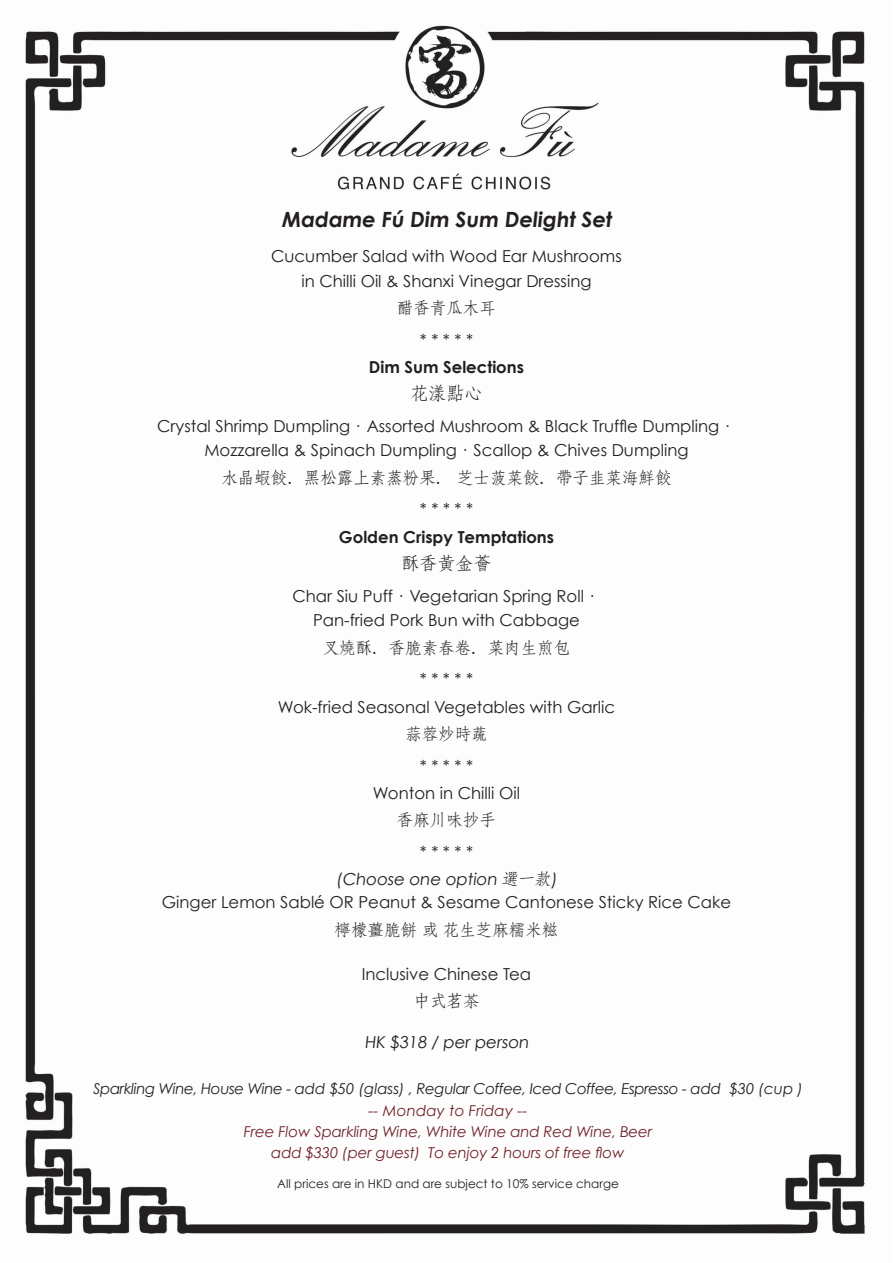
<style>
.page{position:relative;width:893px;height:1263px;background:#fff}
.page>*{position:absolute;margin:0;border:0;box-sizing:border-box;transform-origin:0 0}
.t1{font:700 21px "Century Gothic";color:#231f20}
.t2{font:18px "Adobe Fangsong Std";color:#231f20}
.t3{font:16.5px/24.3px "Century Gothic";color:#231f20;text-align:center}
.t4{font:16.5px "Adobe Fangsong Std";color:#231f20}
.t5{font:700 16.5px "Century Gothic";color:#231f20}
.t6{font:italic 15px/21.3px "Century Gothic";letter-spacing:-.01em;color:#712129;text-align:center}
.t7{font:italic 15px "Century Gothic";letter-spacing:-.025em;color:#231f20}
.t8{font:12px "Century Gothic";color:#231f20}
.s1{font-family:"Li Song Pro"}
.s2{font-family:"Adobe Fangsong Std"}
</style>
<div class="page">
<img style="left:25px;top:25px;width:840px;height:1209px">
<p class="t1" style="left:281px;top:206px;width:334px">Madame Fú Dim Sum Delight Set</p>
<p class="t3" style="left:271px;top:244px;width:352px">Cucumber Salad with Wood Ear Mushrooms in Chilli Oil &amp; Shanxi Vinegar Dressing</p>
<p class="t4" style="left:397px;top:298px;width:100px">醋香青瓜木耳</p>
<p class="t3" style="left:420px;top:327px;width:55px">* * * * *</p>
<p class="t5" style="left:369px;top:357px;width:157px">Dim Sum Selections</p>
<p class="t2" style="left:410px;top:382px;width:73px">花漾點心</p>
<p class="t3" style="left:157px;top:414px;width:580px">Crystal Shrimp Dumpling<span class="s1">．</span>Assorted Mushroom &amp; Black Truffle Dumpling<span class="s1">．<br></span>Mozzarella &amp; Spinach Dumpling<span class="s1">．</span>Scallop &amp; Chives Dumpling</p>
<p class="t4" style="left:221px;top:467px;width:452px">水晶蝦餃．黑松露上素蒸粉果． 芝士菠菜餃．帶子韭菜海鮮餃</p>
<p class="t3" style="left:420px;top:497px;width:55px">* * * * *</p>
<p class="t5" style="left:339px;top:526px;width:217px">Golden Crispy Temptations</p>
<p class="t2" style="left:401px;top:552px;width:91px">酥香黃金薈</p>
<p class="t3" style="left:292px;top:583px;width:309px">Char Siu Puff<span class="s1">．</span>Vegetarian Spring Roll<span class="s1">．<br></span>Pan-fried Pork Bun with Cabbage</p>
<p class="t4" style="left:323px;top:637px;width:249px">叉燒酥．香脆素春卷．菜肉生煎包</p>
<p class="t3" style="left:278px;top:665px;width:339px;line-height:27.3px">* * * * *<br>Wok-fried Seasonal Vegetables with Garlic</p>
<p class="t4" style="left:405px;top:724px;width:84px">蒜蓉炒時蔬</p>
<p class="t3" style="left:373px;top:752px;width:149px;line-height:27.3px">* * * * *<br>Wonton in Chilli Oil</p>
<p class="t4" style="left:397px;top:810px;width:100px">香麻川味抄手</p>
<p class="t3" style="left:336px;top:838px;width:225px;line-height:27.3px">* * * * *<br>(Choose one option <span class="s2">選一款</span>)</p>
<p class="t3" style="left:162px;top:890px;width:571px">Ginger Lemon Sablé OR Peanut &amp; Sesame Cantonese Sticky Rice Cake</p>
<p class="t4" style="left:335px;top:919px;width:225px">檸檬薑脆餅 或 花生芝麻糯米糍</p>
<p class="t3" style="left:362px;top:961px;width:171px">Inclusive Chinese Tea</p>
<p class="t4" style="left:413px;top:991px;width:67px">中式茗茶</p>
<p class="t3" style="left:364px;top:1029px;width:168px">HK $318 / per person</p>
<p class="t7" style="left:93px;top:1080px;width:711px">Sparkling Wine, House Wine - add $50 (glass) , Regular Coffee, Iced Coffee, Espresso - add $30 (cup )</p>
<p class="t6" style="left:244px;top:1099px;width:410px">-- Monday to Friday --<br>Free Flow Sparkling Wine, White Wine and Red Wine, Beer add $330 (per guest) To enjoy 2 hours of free flow</p>
<p class="t8" style="left:277px;top:1177px;width:343px">All prices are in HKD and are subject to 10% service charge</p>
</div>
